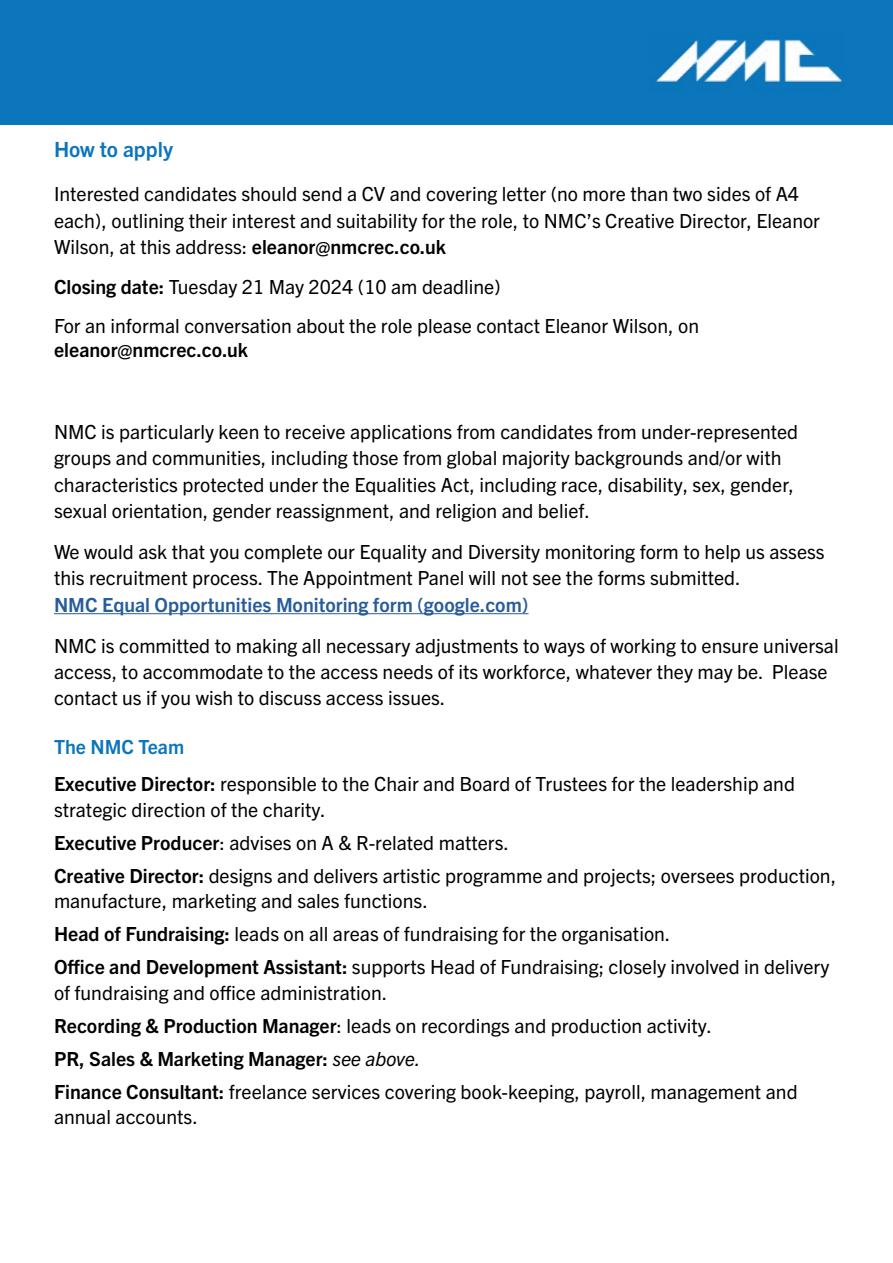
<style>
.page{position:relative;width:893px;height:1263px;background:#fff}
.page>*{position:absolute;margin:0;border:0;box-sizing:border-box;transform-origin:0 0}
.t1{font:700 21px "Trade Gothic Next LT Pro";color:#0c76bc}
.t2{font:19.5px/26.2px "Trade Gothic Next LT Pro";color:#000}
.t3{font:700 19.5px "Trade Gothic Next LT Pro";color:#275b9b}
.t4{font:700 19.5px "Trade Gothic Next LT Pro";color:#000}
.s1{font-weight:700}
.s2{font-weight:700;color:#0c76bc}
.s3{font-style:italic}
</style>
<div class="page">
<hr style="left:54px;top:613px;width:474px;height:1px;background:#275b9b">
<div style="left:0;top:0;width:893px;height:124px;background:#0c76bc"></div>
<img style="left:656px;top:39px;width:188px;height:49px">
<p class="t1" style="left:54px;top:135px;width:121px">How to apply</p>
<p class="t2" style="left:54px;top:180px;width:767px">Interested candidates should send a CV and covering letter (no more than two sides of A4 each), outlining their interest and suitability for the role, to NMC’s Creative Director, Eleanor<br>Wilson, at this address: <span class="s1">eleanor@nmcrec.co.uk</span></p>
<p class="t2" style="left:54px;top:267px;width:647px;line-height:39px"><span class="s1">Closing date:</span> Tuesday 21 May 2024 (10 am deadline)<br>For an informal conversation about the role please contact Eleanor Wilson, on</p>
<p class="t4" style="left:54px;top:337px;width:196px">eleanor@nmcrec.co.uk</p>
<p class="t2" style="left:54px;top:418px;width:746px">NMC is particularly keen to receive applications from candidates from under-represented groups and communities, including those from global majority backgrounds and/or with characteristics protected under the Equalities Act, including race, disability, sex, gender, sexual orientation, gender reassignment, and religion and belief.</p>
<p class="t2" style="left:54px;top:538px;width:772px">We would ask that you complete our Equality and Diversity monitoring form to help us assess this recruitment process. The Appointment Panel will not see the forms submitted.</p>
<p class="t3" style="left:54px;top:591px;width:476px">NMC Equal Opportunities Monitoring form (google.com)</p>
<p class="t2" style="left:54px;top:631px;width:786px">NMC is committed to making all necessary adjustments to ways of working to ensure universal access, to accommodate to the access needs of its workforce, whatever they may be. Please contact us if you wish to discuss access issues.</p>
<p class="t2" style="left:54px;top:726px;width:742px;line-height:37.5px"><span class="s2">The NMC Team<br></span><span class="s1">Executive Director:</span> responsible to the Chair and Board of Trustees for the leadership and</p>
<p class="t2" style="left:54px;top:792px;width:784px;line-height:33px">strategic direction of the charity.<br><span class="s1">Executive Producer</span>: advises on A &amp; R-related matters.<br><span class="s1">Creative Director:</span> designs and delivers artistic programme and projects; oversees production,</p>
<p class="t2" style="left:54px;top:883px;width:777px;line-height:33px">manufacture, marketing and sales functions.<br><span class="s1">Head of Fundraising:</span> leads on all areas of fundraising for the organisation.<br><span class="s1">Office and Development Assistant:</span> supports Head of Fundraising; closely involved in delivery</p>
<p class="t2" style="left:54px;top:975px;width:745px;line-height:33px">of fundraising and office administration.<br><span class="s1">Recording &amp; Production Manager</span>: leads on recordings and production activity.<br><span class="s1">PR, Sales &amp; Marketing Manager:</span> <span class="s3">see above.<br></span><span class="s1">Finance Consultant:</span> freelance services covering book-keeping, payroll, management and</p>
<p class="t2" style="left:54px;top:1102px;width:145px">annual accounts.</p>
</div>
